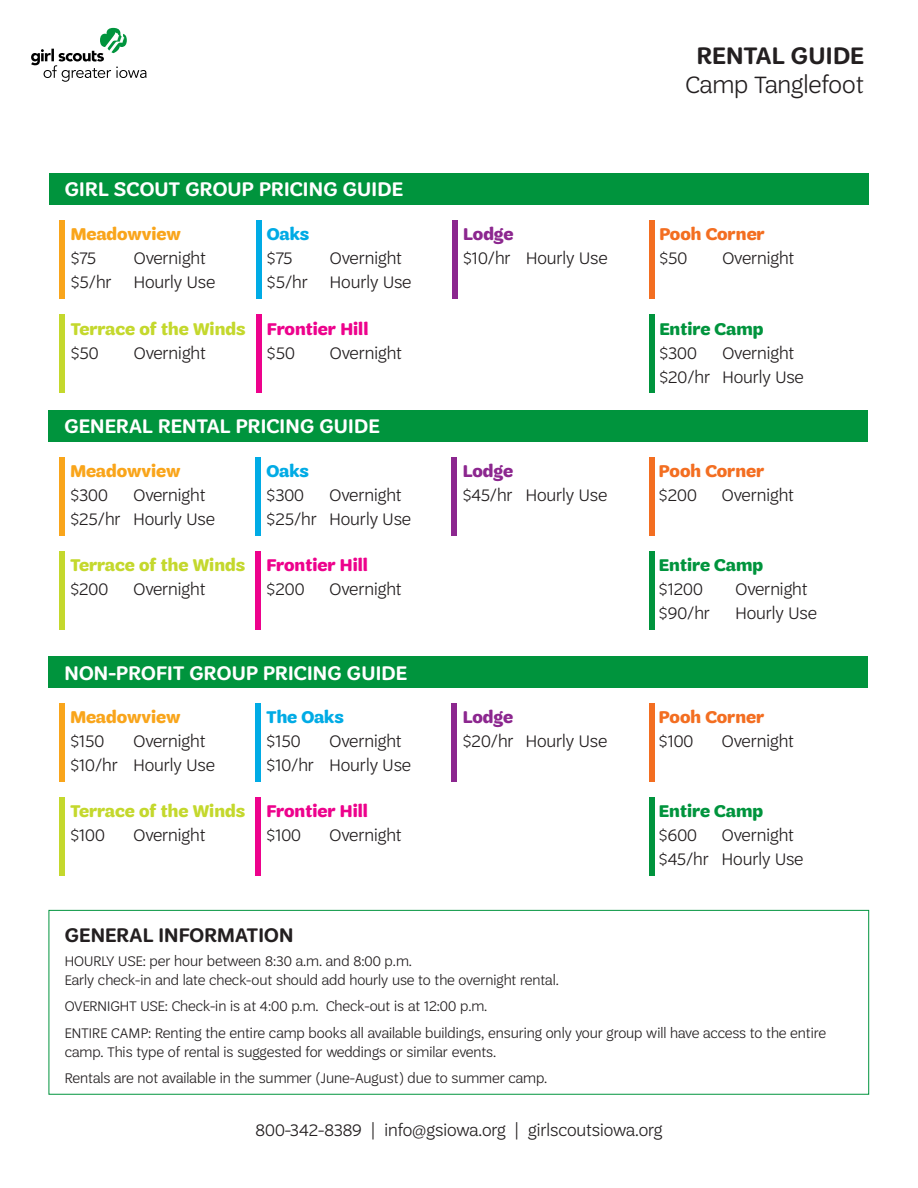
<style>
.page{position:relative;width:918px;height:1188px;background:#fff}
.page>*{position:absolute;margin:0;border:0;box-sizing:border-box;transform-origin:0 0}
.t1{font:300 25.5px "Trefoil Sans";color:#231f20}
.t2{font:600 25.5px "Trefoil Sans";letter-spacing:.01em;color:#231f20}
.t3{font:600 21px "Trefoil Sans";letter-spacing:.01em;color:#fff}
.t4{font:600 21px "Trefoil Sans";letter-spacing:.01em;color:#231f20}
.t5{font:300 18px "Trefoil Sans";color:#231f20}
.t6{font:700 18px "Trefoil Sans";color:#c4d82d}
.t7{font:700 18px "Trefoil Sans";color:#ed028c}
.t8{font:700 18px "Trefoil Sans";color:#f9a51b}
.t9{font:700 18px "Trefoil Sans";color:#f36e21}
.t10{font:700 18px "Trefoil Sans";color:#00943d}
.t11{font:700 18px "Trefoil Sans";letter-spacing:-.005em;color:#00abe5}
.t12{font:700 18px "Trefoil Sans";color:#8c278f}
.t13{font:300 15px/19.5px "Trefoil Sans";color:#231f20}
</style>
<div class="page">
<div style="left:59px;top:703px;width:5px;height:78px;background:#f9a51b"></div>
<div style="left:256px;top:703px;width:5px;height:78px;background:#00abe5"></div>
<div style="left:649px;top:703px;width:5px;height:78px;background:#f36e21"></div>
<div style="left:452px;top:703px;width:5px;height:78px;background:#8c278f"></div>
<div style="left:59px;top:797px;width:5px;height:78px;background:#c4d82d"></div>
<div style="left:256px;top:797px;width:5px;height:78px;background:#ed028c"></div>
<div style="left:649px;top:797px;width:5px;height:78px;background:#00943d"></div>
<div style="left:59px;top:457px;width:5px;height:79px;background:#f9a51b"></div>
<div style="left:256px;top:457px;width:5px;height:79px;background:#00abe5"></div>
<div style="left:649px;top:457px;width:5px;height:79px;background:#f36e21"></div>
<div style="left:452px;top:457px;width:5px;height:79px;background:#8c278f"></div>
<div style="left:59px;top:551px;width:5px;height:79px;background:#c4d82d"></div>
<div style="left:256px;top:551px;width:5px;height:79px;background:#ed028c"></div>
<div style="left:649px;top:551px;width:5px;height:79px;background:#00943d"></div>
<div style="left:49px;top:910px;width:820px;height:185px;background:#fff;border:1px solid #00943d"></div>
<div style="left:49px;top:173px;width:820px;height:32px;background:#00943d"></div>
<div style="left:60px;top:221px;width:5px;height:78px;background:#f9a51b"></div>
<div style="left:256px;top:221px;width:5px;height:78px;background:#00abe5"></div>
<div style="left:650px;top:221px;width:5px;height:78px;background:#f36e21"></div>
<div style="left:452px;top:221px;width:5px;height:78px;background:#8c278f"></div>
<div style="left:60px;top:315px;width:5px;height:78px;background:#c4d82d"></div>
<div style="left:256px;top:315px;width:5px;height:78px;background:#ed028c"></div>
<div style="left:650px;top:315px;width:5px;height:78px;background:#00943d"></div>
<div style="left:49px;top:410px;width:819px;height:32px;background:#00943d"></div>
<div style="left:49px;top:656px;width:819px;height:31px;background:#00943d"></div>
<svg style="left:31px;top:28px;width:116px;height:54px"></svg>
<p class="t3" style="left:65px;top:178px;width:339px">GIRL SCOUT GROUP PRICING GUIDE</p>
<p class="t8" style="left:71px;top:224px;width:112px">Meadowview</p>
<p class="t5" style="left:71px;top:249px;width:27px">$75</p>
<p class="t5" style="left:134px;top:249px;width:74px">Overnight</p>
<p class="t5" style="left:71px;top:273px;width:146px">$5/hr Hourly Use</p>
<p class="t11" style="left:267px;top:224px;width:44px">Oaks</p>
<p class="t5" style="left:267px;top:249px;width:27px">$75</p>
<p class="t5" style="left:330px;top:249px;width:74px">Overnight</p>
<p class="t5" style="left:267px;top:273px;width:146px">$5/hr Hourly Use</p>
<p class="t6" style="left:71px;top:319px;width:176px">Terrace of the Winds</p>
<p class="t5" style="left:71px;top:343px;width:29px">$50</p>
<p class="t5" style="left:134px;top:343px;width:74px">Overnight</p>
<p class="t7" style="left:267px;top:319px;width:103px">Frontier Hill</p>
<p class="t5" style="left:267px;top:343px;width:29px">$50</p>
<p class="t5" style="left:330px;top:343px;width:74px">Overnight</p>
<p class="t3" style="left:65px;top:414px;width:316px">GENERAL RENTAL PRICING GUIDE</p>
<p class="t8" style="left:70px;top:461px;width:112px">Meadowview</p>
<p class="t5" style="left:70px;top:485px;width:39px">$300</p>
<p class="t5" style="left:133px;top:485px;width:74px">Overnight</p>
<p class="t5" style="left:70px;top:509px;width:146px">$25/hr Hourly Use</p>
<p class="t6" style="left:70px;top:555px;width:176px">Terrace of the Winds</p>
<p class="t5" style="left:70px;top:580px;width:39px">$200</p>
<p class="t5" style="left:133px;top:580px;width:74px">Overnight</p>
<p class="t11" style="left:267px;top:461px;width:44px">Oaks</p>
<p class="t5" style="left:267px;top:485px;width:39px">$300</p>
<p class="t5" style="left:330px;top:485px;width:74px">Overnight</p>
<p class="t5" style="left:267px;top:509px;width:146px">$25/hr Hourly Use</p>
<p class="t7" style="left:267px;top:555px;width:103px">Frontier Hill</p>
<p class="t5" style="left:267px;top:580px;width:39px">$200</p>
<p class="t5" style="left:330px;top:580px;width:74px">Overnight</p>
<p class="t3" style="left:65px;top:661px;width:344px">NON-PROFIT GROUP PRICING GUIDE</p>
<p class="t8" style="left:70px;top:707px;width:112px">Meadowview</p>
<p class="t5" style="left:70px;top:731px;width:35px">$150</p>
<p class="t5" style="left:133px;top:731px;width:74px">Overnight</p>
<p class="t5" style="left:70px;top:755px;width:146px">$10/hr Hourly Use</p>
<p class="t6" style="left:70px;top:801px;width:176px">Terrace of the Winds</p>
<p class="t5" style="left:70px;top:826px;width:36px">$100</p>
<p class="t5" style="left:133px;top:826px;width:74px">Overnight</p>
<p class="t11" style="left:267px;top:707px;width:79px">The Oaks</p>
<p class="t5" style="left:267px;top:731px;width:35px">$150</p>
<p class="t5" style="left:330px;top:731px;width:74px">Overnight</p>
<p class="t5" style="left:267px;top:755px;width:146px">$10/hr Hourly Use</p>
<p class="t7" style="left:267px;top:801px;width:103px">Frontier Hill</p>
<p class="t5" style="left:267px;top:826px;width:36px">$100</p>
<p class="t5" style="left:330px;top:826px;width:74px">Overnight</p>
<p class="t12" style="left:463px;top:224px;width:52px">Lodge</p>
<p class="t5" style="left:463px;top:249px;width:146px">$10/hr Hourly Use</p>
<p class="t12" style="left:463px;top:461px;width:52px">Lodge</p>
<p class="t5" style="left:463px;top:485px;width:146px">$45/hr Hourly Use</p>
<p class="t12" style="left:463px;top:707px;width:52px">Lodge</p>
<p class="t5" style="left:463px;top:731px;width:146px">$20/hr Hourly Use</p>
<p class="t2" style="left:697px;top:42px;width:169px">RENTAL GUIDE</p>
<p class="t1" style="left:685px;top:71px;width:180px">Camp Tanglefoot</p>
<p class="t9" style="left:659px;top:224px;width:107px">Pooh Corner</p>
<p class="t5" style="left:659px;top:249px;width:29px">$50</p>
<p class="t5" style="left:722px;top:249px;width:74px">Overnight</p>
<p class="t10" style="left:659px;top:319px;width:106px">Entire Camp</p>
<p class="t5" style="left:659px;top:343px;width:39px">$300</p>
<p class="t5" style="left:722px;top:343px;width:74px">Overnight</p>
<p class="t5" style="left:659px;top:367px;width:146px">$20/hr Hourly Use</p>
<p class="t9" style="left:659px;top:461px;width:107px">Pooh Corner</p>
<p class="t5" style="left:659px;top:485px;width:39px">$200</p>
<p class="t5" style="left:722px;top:485px;width:74px">Overnight</p>
<p class="t10" style="left:659px;top:555px;width:106px">Entire Camp</p>
<p class="t5" style="left:659px;top:580px;width:45px">$1200</p>
<p class="t5" style="left:735px;top:580px;width:74px">Overnight</p>
<p class="t5" style="left:659px;top:604px;width:52px">$90/hr</p>
<p class="t5" style="left:735px;top:604px;width:83px">Hourly Use</p>
<p class="t9" style="left:659px;top:707px;width:107px">Pooh Corner</p>
<p class="t5" style="left:659px;top:731px;width:36px">$100</p>
<p class="t5" style="left:722px;top:731px;width:74px">Overnight</p>
<p class="t10" style="left:659px;top:801px;width:106px">Entire Camp</p>
<p class="t5" style="left:659px;top:826px;width:40px">$600</p>
<p class="t5" style="left:722px;top:826px;width:74px">Overnight</p>
<p class="t5" style="left:659px;top:850px;width:146px">$45/hr Hourly Use</p>
<p class="t4" style="left:65px;top:923px;width:230px">GENERAL INFORMATION</p>
<p class="t13" style="left:65px;top:951px;width:496px">HOURLY USE: per hour between 8:30 a.m. and 8:00 p.m.<br>Early check-in and late check-out should add hourly use to the overnight rental.</p>
<p class="t13" style="left:65px;top:997px;width:424px">OVERNIGHT USE: Check-in is at 4:00 p.m. Check-out is at 12:00 p.m.</p>
<p class="t13" style="left:65px;top:1023px;width:763px">ENTIRE CAMP: Renting the entire camp books all available buildings, ensuring only your group will have access to the entire camp. This type of rental is suggested for weddings or similar events.</p>
<p class="t13" style="left:65px;top:1069px;width:484px">Rentals are not available in the summer (June-August) due to summer camp.</p>
<p class="t5" style="left:256px;top:1120px;width:408px">800-342-8389 | info@gsiowa.org | girlscoutsiowa.org</p>
</div>
